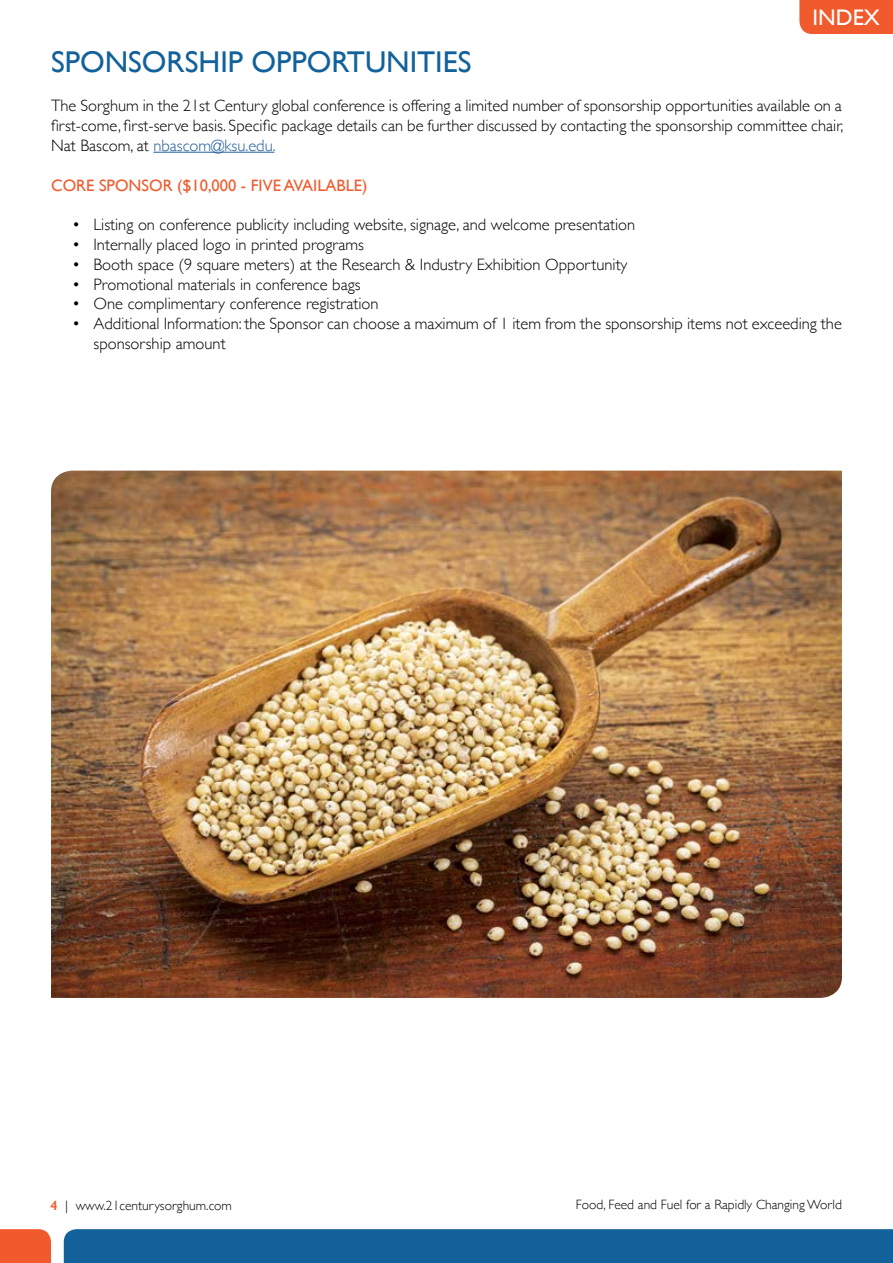
<style>
.page{position:relative;width:893px;height:1263px;background:#fff}
.page>*{position:absolute;margin:0;border:0;box-sizing:border-box;transform-origin:0 0}
.t1{font:30px "Gill Sans";color:#12619a}
.t2{font:22.5px "Gill Sans";color:#fff}
.t3{font:300 16.5px/19.8px "Gill Sans";color:#000;text-align:justify}
.t4{font:16.5px "Gill Sans";color:#f15a2c}
.t5{font:300 13.5px "Gill Sans";color:#000}
.s1{color:#215e9e}
.s2{font-weight:600;color:#f15a2c}
</style>
<div class="page">
<div style="left:64px;top:1229px;width:829px;height:34px;background:#12619a"></div>
<div style="left:0;top:1229px;width:51px;height:34px;background:#f15a2c"></div>
<div style="left:799px;top:0;width:94px;height:34px;background:#f15a2c"></div>
<hr style="left:153px;top:152px;width:121px;height:1px;background:#215e9e">
<img style="left:51px;top:471px;width:791px;height:527px">
<h2 class="t2" style="left:813px;top:4px;width:69px">INDEX</h2>
<h1 class="t1" style="left:51px;top:44px;width:422px">SPONSORSHIP OPPORTUNITIES</h1>
<p class="t3" style="left:51px;top:95px;width:794px">The Sorghum in the 21st Century global conference is offering a limited number of sponsorship opportunities available on a first-come, first-serve basis. Specific package details can be further discussed by contacting the sponsorship committee chair, Nat Bascom, at <span class="s1">nbascom@ksu.edu.</span></p>
<p class="t4" style="left:51px;top:175px;width:318px">CORE SPONSOR ($10,000 - FIVE AVAILABLE)</p>
<p class="t3" style="left:72px;top:214px;width:564px">• Listing on conference publicity including website, signage, and welcome presentation</p>
<p class="t3" style="left:72px;top:234px;width:293px">• Internally placed logo in printed programs</p>
<p class="t3" style="left:72px;top:254px;width:557px">• Booth space (9 square meters) at the Research &amp; Industry Exhibition Opportunity</p>
<p class="t3" style="left:72px;top:273px;width:290px">• Promotional materials in conference bags</p>
<p class="t3" style="left:72px;top:293px;width:308px">• One complimentary conference registration</p>
<p class="t3" style="left:94px;top:313px;width:750px;text-indent:-21px">• Additional Information: the Sponsor can choose a maximum of 1 item from the sponsorship items not exceeding the sponsorship amount</p>
<p class="t5" style="left:51px;top:1194px;width:183px"><span class="s2">4</span> | www.21centurysorghum.com</p>
<p class="t5" style="left:576px;top:1194px;width:267px">Food, Feed and Fuel for a Rapidly Changing World</p>
</div>
